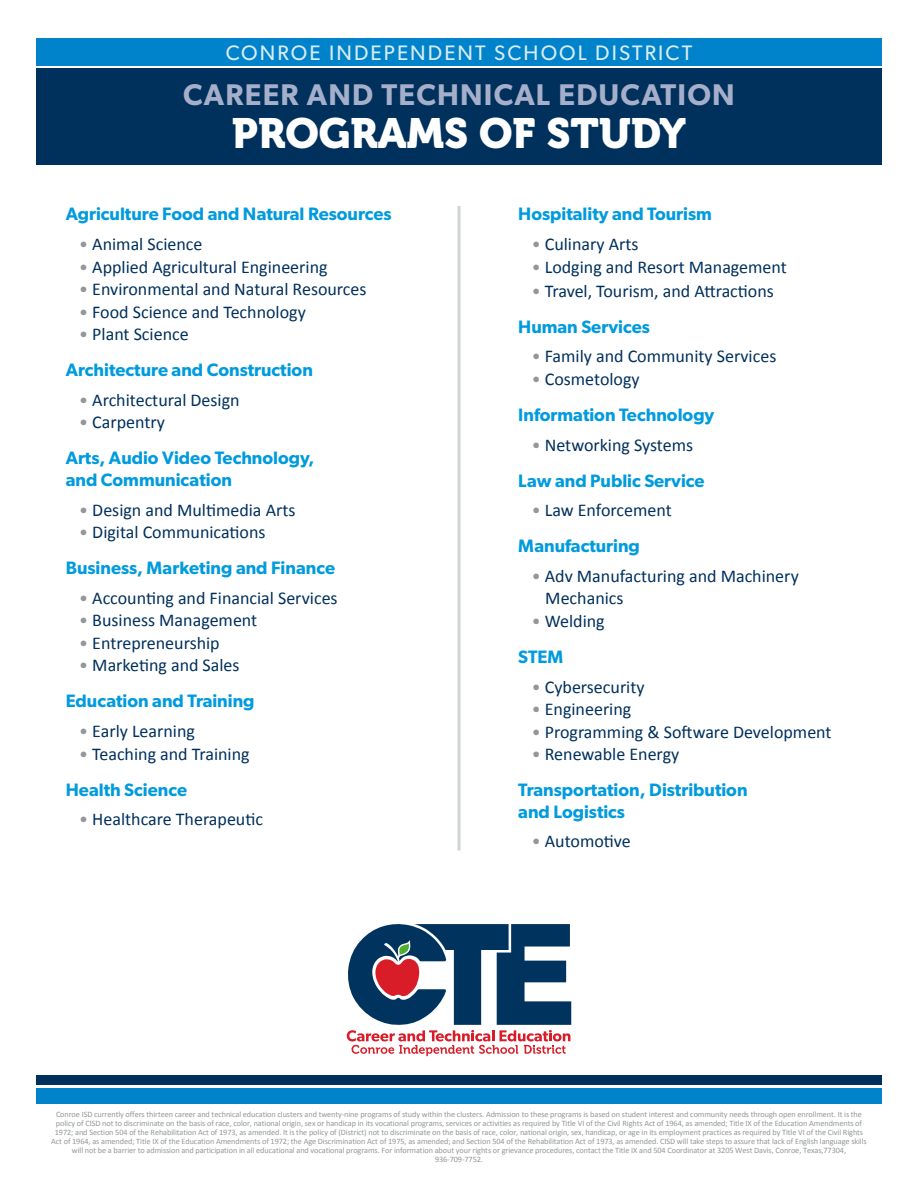
<style>
.page{position:relative;width:918px;height:1188px;background:#fff}
.page>*{position:absolute;margin:0;border:0;box-sizing:border-box;transform-origin:0 0}
.t1{font:42px "Museo 900";color:#fff}
.t2{font:600 30px "Gibson";letter-spacing:.04em;color:#a5afca}
.t3{font:21px "Gibson";letter-spacing:.1em;color:#d8ecf7}
.t4{font:18px/22.5px "Calibri";color:#00305c}
.t5{font:600 18px/21.6px "Gibson";color:#009bde}
.t6{font:8.25px/9px "Calibri";letter-spacing:-.01em;color:#949698;text-align:center}
.s1{color:#949698}
</style>
<div class="page">
<div style="left:36px;top:68px;width:846px;height:97px;background:#00305c"></div>
<hr style="left:458px;top:206px;width:2px;height:644px;background:#d1d3d4">
<div style="left:36px;top:1075px;width:846px;height:10px;background:#00305c"></div>
<div style="left:36px;top:1088px;width:846px;height:16px;background:#0083ca"></div>
<div style="left:36px;top:38px;width:846px;height:27px;background:#0083ca"></div>
<svg style="left:347px;top:924px;width:224px;height:132px"></svg>
<p class="t3" style="left:226px;top:40px;width:468px">CONROE INDEPENDENT SCHOOL DISTRICT</p>
<p class="t2" style="left:183px;top:76px;width:553px">CAREER AND TECHNICAL EDUCATION</p>
<p class="t1" style="left:232px;top:110px;width:456px">PROGRAMS OF STUDY</p>
<p class="t5" style="left:66px;top:203px;width:328px">Agriculture Food and Natural Resources</p>
<p class="t4" style="left:79px;top:233px;width:125px"><span class="s1">•</span> Animal Science</p>
<p class="t4" style="left:79px;top:255px;width:250px"><span class="s1">•</span> Applied Agricultural Engineering</p>
<p class="t4" style="left:79px;top:278px;width:289px"><span class="s1">•</span> Environmental and Natural Resources</p>
<p class="t4" style="left:79px;top:300px;width:228px"><span class="s1">•</span> Food Science and Technology</p>
<p class="t4" style="left:79px;top:323px;width:111px"><span class="s1">•</span> Plant Science</p>
<p class="t5" style="left:66px;top:359px;width:249px">Architecture and Construction</p>
<p class="t4" style="left:79px;top:389px;width:162px"><span class="s1">•</span> Architectural Design</p>
<p class="t4" style="left:79px;top:411px;width:87px"><span class="s1">•</span> Carpentry</p>
<p class="t5" style="left:66px;top:447px;width:250px">Arts, Audio Video Technology,</p>
<p class="t5" style="left:66px;top:468px;width:168px">and Communication</p>
<p class="t4" style="left:79px;top:498px;width:218px"><span class="s1">•</span> Design and Multimedia Arts</p>
<p class="t4" style="left:79px;top:521px;width:188px"><span class="s1">•</span> Digital Communications</p>
<p class="t5" style="left:66px;top:557px;width:271px">Business, Marketing and Finance</p>
<p class="t4" style="left:79px;top:587px;width:260px"><span class="s1">•</span> Accounting and Financial Services</p>
<p class="t4" style="left:79px;top:609px;width:180px"><span class="s1">•</span> Business Management</p>
<p class="t4" style="left:79px;top:632px;width:142px"><span class="s1">•</span> Entrepreneurship</p>
<p class="t4" style="left:79px;top:654px;width:162px"><span class="s1">•</span> Marketing and Sales</p>
<p class="t5" style="left:66px;top:690px;width:190px">Education and Training</p>
<p class="t4" style="left:79px;top:720px;width:117px"><span class="s1">•</span> Early Learning</p>
<p class="t4" style="left:79px;top:742px;width:172px"><span class="s1">•</span> Teaching and Training</p>
<p class="t5" style="left:66px;top:778px;width:123px">Health Science</p>
<p class="t4" style="left:79px;top:808px;width:185px"><span class="s1">•</span> Healthcare Therapeutic</p>
<h3 class="t5" style="left:518px;top:203px;width:195px">Hospitality and Tourism</h3>
<h3 class="t4" style="left:532px;top:233px;width:108px"><span class="s1">•</span> Culinary Arts</h3>
<h3 class="t4" style="left:532px;top:255px;width:257px"><span class="s1">•</span> Lodging and Resort Management</h3>
<h3 class="t4" style="left:532px;top:279px;width:244px"><span class="s1">•</span> Travel, Tourism, and Attractions</h3>
<h3 class="t5" style="left:518px;top:315px;width:133px">Human Services</h3>
<h3 class="t4" style="left:532px;top:345px;width:246px"><span class="s1">•</span> Family and Community Services</h3>
<h3 class="t4" style="left:532px;top:368px;width:109px"><span class="s1">•</span> Cosmetology</h3>
<h3 class="t5" style="left:518px;top:403px;width:198px">Information Technology</h3>
<h3 class="t4" style="left:532px;top:433px;width:163px"><span class="s1">•</span> Networking Systems</h3>
<h3 class="t5" style="left:518px;top:469px;width:188px">Law and Public Service</h3>
<h3 class="t4" style="left:532px;top:499px;width:142px"><span class="s1">•</span> Law Enforcement</h3>
<h3 class="t5" style="left:518px;top:535px;width:123px">Manufacturing</h3>
<h3 class="t4" style="left:545px;top:565px;width:255px;text-indent:-13px"><span class="s1">•</span> Adv Manufacturing and Machinery<br>Mechanics</h3>
<h3 class="t4" style="left:532px;top:610px;width:74px"><span class="s1">•</span> Welding</h3>
<h3 class="t5" style="left:518px;top:645px;width:46px">STEM</h3>
<h3 class="t4" style="left:532px;top:675px;width:114px"><span class="s1">•</span> Cybersecurity</h3>
<h3 class="t4" style="left:532px;top:698px;width:101px"><span class="s1">•</span> Engineering</h3>
<h3 class="t4" style="left:532px;top:720px;width:301px"><span class="s1">•</span> Programming &amp; Software Development</h3>
<h3 class="t4" style="left:532px;top:743px;width:149px"><span class="s1">•</span> Renewable Energy</h3>
<h3 class="t5" style="left:518px;top:779px;width:231px">Transportation, Distribution and Logistics</h3>
<h3 class="t4" style="left:532px;top:830px;width:101px"><span class="s1">•</span> Automotive</h3>
<p class="t6" style="left:51px;top:1110px;width:817px">Conroe ISD currently offers thirteen career and technical education clusters and twenty-nine programs of study within the clusters. Admission to these programs is based on student interest and community needs through open enrollment. It is the policy of CISD not to discriminate on the basis of race, color, national origin, sex or handicap in its vocational programs, services or activities as required by Title VI of the Civil Rights Act of 1964, as amended; Title IX of the Education Amendments of 1972; and Section 504 of the Rehabilitation Act of 1973, as amended. It is the policy of (District) not to discriminate on the basis of race, color, national origin, sex, handicap, or age in its employment practices as required by Title VI of the Civil Rights Act of 1964, as amended; Title IX of the Education Amendments of 1972; the Age Discrimination Act of 1975, as amended; and Section 504 of the Rehabilitation Act of 1973, as amended. CISD will take steps to assure that lack of English language skills will not be a barrier to admission and participation in all educational and vocational programs. For information about your rights or grievance procedures, contact the Title IX and 504 Coordinator at 3205 West Davis, Conroe, Texas,77304, 936-709-7752.</p>
</div>
